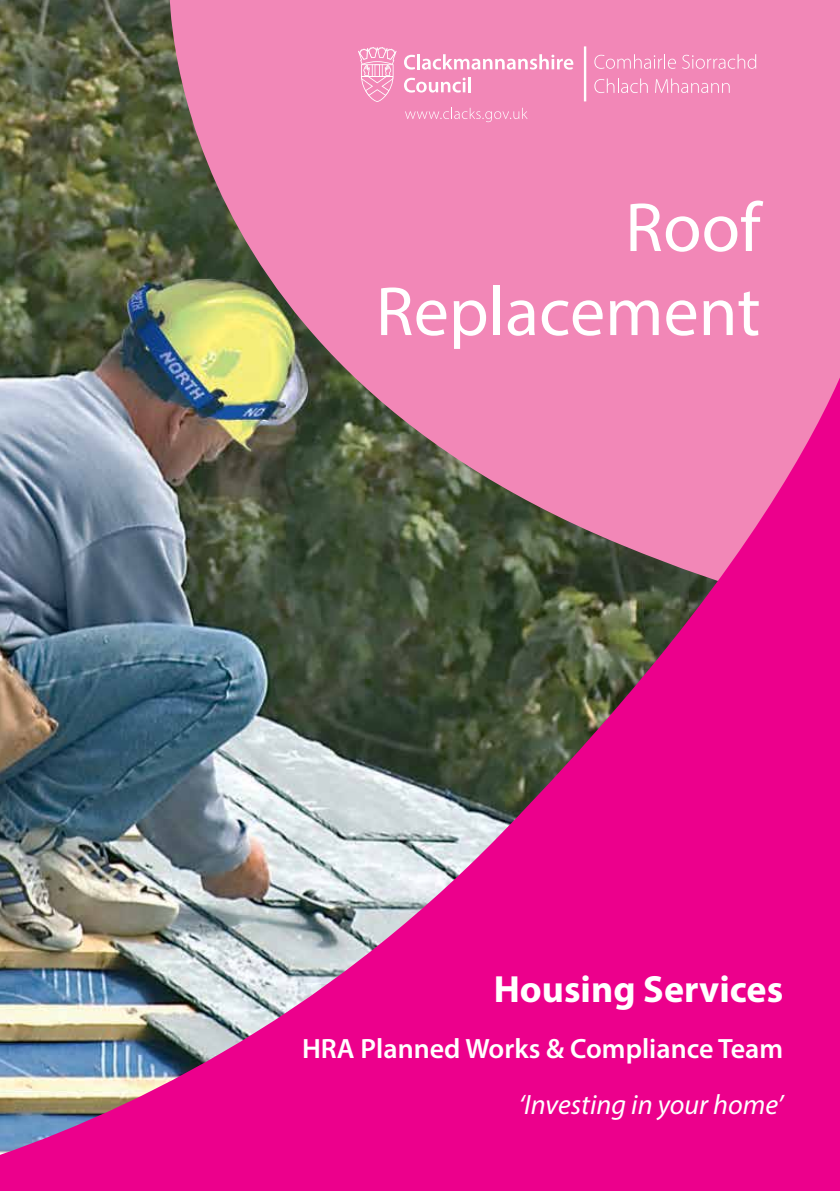
<style>
.page{position:relative;width:840px;height:1191px;background:#fff}
.page>*{position:absolute;margin:0;border:0;box-sizing:border-box;transform-origin:0 0}
.t1{font:70px/84px "Myriad Pro";color:#fff;text-align:right}
.t2{font:700 38px "Myriad Pro";color:#fff}
.t3{font:600 28px "Myriad Pro";color:#fff}
.t4{font:italic 28px "Myriad Pro";color:#fff}
</style>
<div class="page">
<img style="left:0;top:0;width:145px;height:273px">
<svg style="left:145px;top:0;width:694px;height:273px;background:#e282ab"></svg>
<img style="left:0;top:273px;width:839px;height:918px">
<svg style="left:594px;top:54px;width:81px;height:15px"></svg>
<svg style="left:681px;top:54px;width:74px;height:15px"></svg>
<svg style="left:594px;top:78px;width:53px;height:15px"></svg>
<svg style="left:654px;top:78px;width:75px;height:15px"></svg>
<hr style="left:583px;top:46px;width:3px;height:55px;background:#fff">
<svg style="left:404px;top:54px;width:169px;height:16px"></svg>
<svg style="left:404px;top:77px;width:66px;height:16px"></svg>
<svg style="left:405px;top:108px;width:122px;height:14px;background:#f395bf"></svg>
<svg style="left:358px;top:47px;width:38px;height:55px;background:#f4a1c6"></svg>
<h1 class="t1" style="left:375px;top:184px;width:386px">Roof<br>Replacement</h1>
<h2 class="t2" style="left:493px;top:964px;width:291px">Housing Services</h2>
<p class="t3" style="left:302px;top:1033px;width:482px">HRA Planned Works &amp; Compliance Team</p>
<p class="t4" style="left:518px;top:1087px;width:266px">‘Investing in your home’</p>
</div>
